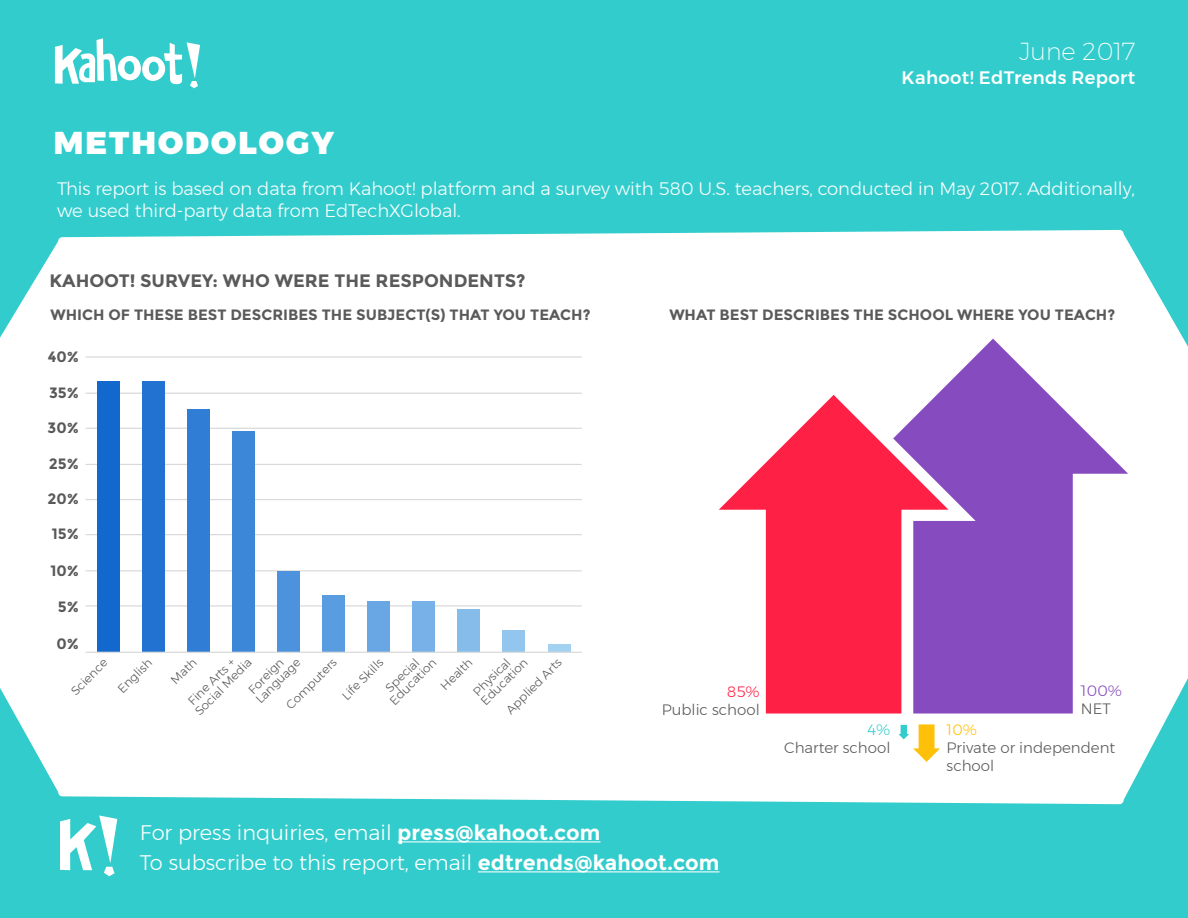
<style>
.page{position:relative;width:1188px;height:918px;background:#fff}
.page>*{position:absolute;margin:0;border:0;box-sizing:border-box;transform-origin:0 0}
.t1{font:900 31.5px "Montserrat";letter-spacing:.065em;color:#fff}
.t2{font:200 24px "Montserrat";color:#fff}
.t3{font:300 21px/30px "Montserrat";color:#fff}
.t4{font:300 18px/21.6px "Montserrat";letter-spacing:-.005em;color:#fff}
.t5{font:700 18px "Montserrat";color:#5a5a5a}
.t6{font:500 18px "Montserrat";letter-spacing:.02em;color:#fff}
.t7{font:700 15px "Montserrat";color:#5a5a5a}
.t8{font:300 15px/18px "Montserrat";color:#5a5a5a}
.t9{font:700 15px "Montserrat";letter-spacing:-.005em;color:#595959}
.t10{font:300 15px "Montserrat";color:#864bbf}
.t11{font:300 15px "Montserrat";color:#ff2045}
.t12{font:300 15px "Montserrat";color:#ffc009}
.t13{font:300 15px "Montserrat";color:#3cc}
.t14{font:300 12px/12px "Montserrat";color:#595959}
.s1{font-weight:700}
</style>
<div class="page">
<div style="left:0;top:0;width:1188px;height:360px;background:#3cc"></div>
<div style="left:0;top:677px;width:1188px;height:241px;background:#3cc"></div>
<svg style="left:0;top:230px;width:1188px;height:173px;fill:#fff"></svg>
<svg style="left:0;top:617px;width:1188px;height:187px;fill:#fff"></svg>
<svg style="left:55px;top:38px;width:145px;height:50px"></svg>
<svg style="left:858px;top:339px;width:270px;height:375px;fill:#864bbf"></svg>
<svg style="left:898px;top:736px;width:42px;height:26px"></svg>
<svg style="left:664px;top:363px;width:316px;height:373px"></svg>
<svg style="left:719px;top:395px;width:230px;height:319px;fill:#ff2045"></svg>
<hr style="left:86px;top:356px;width:496px;height:2px;background:#d9d9d9">
<hr style="left:86px;top:393px;width:496px;height:1px;background:#d9d9d9">
<hr style="left:86px;top:428px;width:496px;height:1px;background:#d9d9d9">
<hr style="left:86px;top:464px;width:496px;height:1px;background:#d9d9d9">
<hr style="left:86px;top:499px;width:496px;height:1px;background:#d9d9d9">
<hr style="left:86px;top:534px;width:496px;height:1px;background:#d9d9d9">
<hr style="left:86px;top:570px;width:496px;height:1px;background:#d9d9d9">
<hr style="left:86px;top:605px;width:496px;height:2px;background:#d9d9d9">
<div style="left:97px;top:381px;width:22px;height:270px;background:#1368ce"></div>
<div style="left:142px;top:381px;width:22px;height:270px;background:#2172d1"></div>
<div style="left:187px;top:409px;width:23px;height:242px;background:#2f7dd5"></div>
<div style="left:232px;top:431px;width:23px;height:220px;background:#3d87d8"></div>
<div style="left:277px;top:571px;width:23px;height:80px;background:#4c92dc"></div>
<div style="left:322px;top:595px;width:23px;height:56px;background:#5a9ce0"></div>
<div style="left:367px;top:601px;width:23px;height:50px;background:#68a7e3"></div>
<div style="left:412px;top:601px;width:23px;height:50px;background:#77b1e7"></div>
<div style="left:458px;top:609px;width:22px;height:42px;background:#85bcea"></div>
<div style="left:503px;top:630px;width:22px;height:21px;background:#93c6ee"></div>
<div style="left:548px;top:645px;width:22px;height:7px;background:#a2d1f2"></div>
<hr style="left:86px;top:652px;width:496px;height:1px;background:#d9d9d9">
<hr style="left:398px;top:841px;width:203px;height:1px;background:#fff">
<hr style="left:478px;top:871px;width:242px;height:1px;background:#fff">
<svg style="left:60px;top:816px;width:57px;height:60px"></svg>
<h1 class="t1" style="left:54px;top:117px;width:282px">METHODOLOGY</h1>
<h2 class="t2" style="left:1019px;top:34px;width:117px">June 2017</h2>
<p class="t6" style="left:902px;top:64px;width:235px">Kahoot! EdTrends Report</p>
<p class="t4" style="left:57px;top:178px;width:1079px">This report is based on data from Kahoot! platform and a survey with 580 U.S. teachers, conducted in May 2017. Additionally, we used third-party data from EdTechXGlobal.</p>
<p class="t5" style="left:49px;top:270px;width:478px">KAHOOT! SURVEY: WHO WERE THE RESPONDENTS?</p>
<p class="t7" style="left:51px;top:306px;width:542px">WHICH OF THESE BEST DESCRIBES THE SUBJECT(S) THAT YOU TEACH?</p>
<p class="t9" style="left:48px;top:347px;width:33px">40%</p>
<p class="t9" style="left:49px;top:384px;width:31px">35%</p>
<p class="t9" style="left:48px;top:419px;width:33px">30%</p>
<p class="t9" style="left:49px;top:455px;width:32px">25%</p>
<p class="t9" style="left:47px;top:490px;width:33px">20%</p>
<p class="t9" style="left:52px;top:525px;width:29px">15%</p>
<p class="t9" style="left:50px;top:562px;width:30px">10%</p>
<p class="t9" style="left:58px;top:598px;width:23px">5%</p>
<p class="t9" style="left:56px;top:635px;width:24px">0%</p>
<p class="t14" style="left:69px;top:688px;width:47px;rotate:-45deg">Science</p>
<p class="t14" style="left:115px;top:686px;width:44px;rotate:-45deg">English</p>
<p class="t14" style="left:169px;top:678px;width:32px;rotate:-45deg">Math</p>
<p class="t14" style="left:415px;top:661px;width:41px;line-height:25.5px;text-indent:-46px;rotate:-45deg">Education<br>Health</p>
<p class="t14" style="left:470px;top:690px;width:62px;rotate:-45deg">Physical<br>Education</p>
<p class="t14" style="left:284px;top:702px;width:67px;rotate:-45deg">Computers</p>
<p class="t14" style="left:360px;top:663px;width:44px;line-height:25.5px;text-indent:-36px;rotate:-45deg">Life Skills<br>Special</p>
<p class="t14" style="left:504px;top:707px;width:74px;rotate:-45deg">Applied Arts</p>
<p class="t14" style="left:184px;top:700px;width:76px;rotate:-45deg">Fine Arts +<br>Social Media</p>
<p class="t14" style="left:245px;top:688px;width:59px;rotate:-45deg">Foreign<br>Language</p>
<p class="t7" style="left:669px;top:306px;width:447px">WHAT BEST DESCRIBES THE SCHOOL WHERE YOU TEACH?</p>
<p class="t11" style="left:727px;top:681px;width:34px">85%</p>
<p class="t8" style="left:662px;top:701px;width:100px">Public school</p>
<p class="t13" style="left:868px;top:718px;width:24px">4%</p>
<p class="t8" style="left:784px;top:738px;width:108px">Charter school</p>
<p class="t10" style="left:1081px;top:679px;width:43px">100%</p>
<p class="t8" style="left:1081px;top:699px;width:31px">NET</p>
<p class="t12" style="left:947px;top:718px;width:32px">10%</p>
<p class="t8" style="left:947px;top:738px;width:170px">Private or independent school</p>
<p class="t3" style="left:140px;top:818px;width:581px">For press inquiries, email <span class="s1">press@kahoot.com<br></span>To subscribe to this report, email <span class="s1">edtrends@kahoot.com</span></p>
</div>
